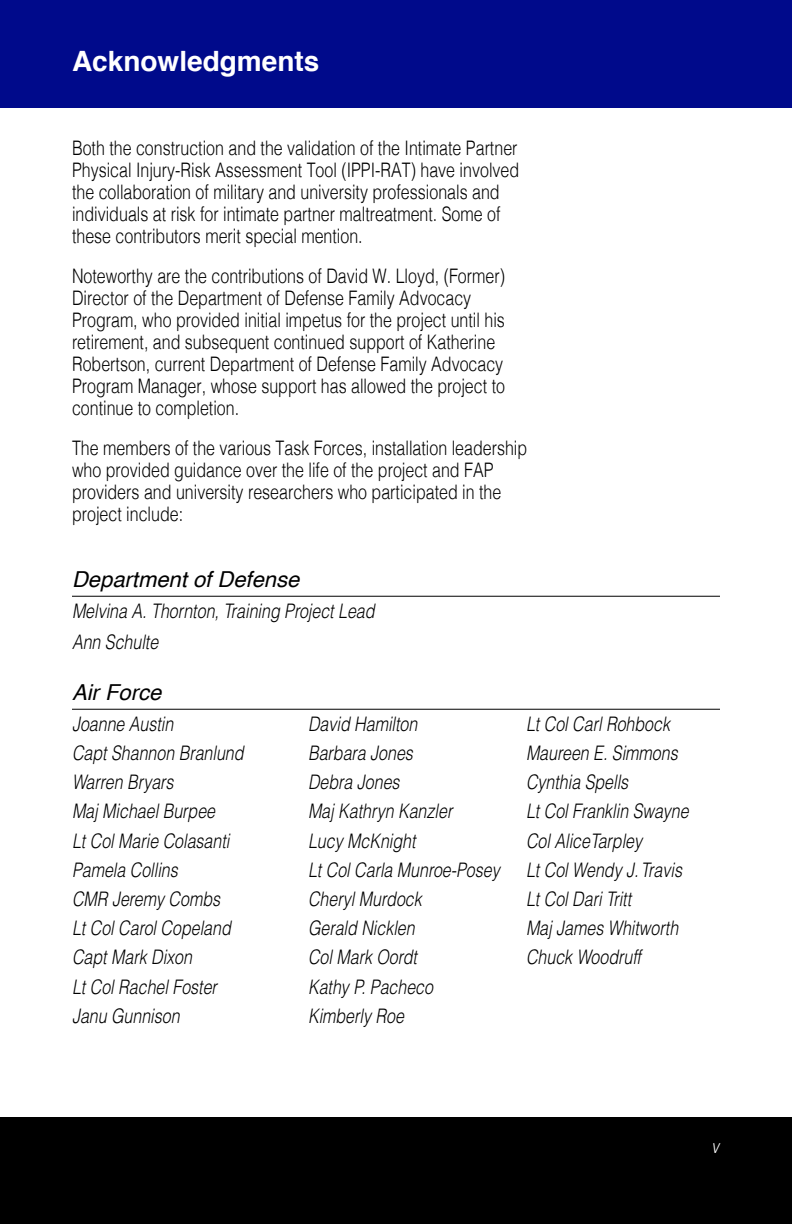
<style>
.page{position:relative;width:792px;height:1224px;background:#fff}
.page>*{position:absolute;margin:0;border:0;box-sizing:border-box;transform-origin:0 0}
.Chapter_Numbers{font:700 28px "Helvetica";color:#fff}
.head_4{font:italic 22px "Helvetica";color:#000}
.body{font:300 20px/22px "Helvetica";color:#000;scale:.8 1}
.members_3column{font:italic 300 20px "Helvetica";color:#000;scale:.8 1}
.members_2column{font:italic 300 20px "Helvetica";color:#000;scale:.8 1}
.t1{font:italic 300 19px "Helvetica";color:#fff;scale:.8 1}
</style>
<div class="page">
<div style="left:0;top:1118px;width:792px;height:106px;background:#000"></div>
<div style="left:0;top:0;width:792px;height:108px;background:#000a8b"></div>
<hr style="left:72px;top:596px;width:648px;height:1px;background:#000">
<hr style="left:72px;top:709px;width:648px;height:1px;background:#000">
<p class="Chapter_Numbers" style="left:72px;top:39px;width:249px">Acknowledgments</p>
<p class="body" style="left:72px;top:136px;width:561px">Both the construction and the validation of the Intimate Partner Physical Injury-Risk Assessment Tool (IPPI-RAT) have involved the collaboration of military and university professionals and individuals at risk for intimate partner maltreatment. Some of these contributors merit special mention.</p>
<p class="body" style="left:72px;top:264px;width:543px">Noteworthy are the contributions of David W. Lloyd, (Former)<br>Director of the Department of Defense Family Advocacy Program, who provided initial impetus for the project until his retirement, and subsequent continued support of Katherine Robertson, current Department of Defense Family Advocacy Program Manager, whose support has allowed the project to continue to completion.</p>
<p class="body" style="left:72px;top:436px;width:571px">The members of the various Task Forces, installation leadership who provided guidance over the life of the project and FAP providers and university researchers who participated in the project include:</p>
<p class="head_4" style="left:72px;top:562px;width:229px">Department of Defense</p>
<p class="members_2column" style="left:72px;top:598px;width:380px">Melvina A. Thornton, Training Project Lead</p>
<p class="members_2column" style="left:72px;top:629px;width:109px">Ann Schulte</p>
<p class="head_4" style="left:72px;top:675px;width:91px">Air Force</p>
<p class="members_3column" style="left:72px;top:711px;width:128px">Joanne Austin</p>
<p class="members_3column" style="left:308px;top:711px;width:138px">David Hamilton</p>
<p class="members_3column" style="left:526px;top:711px;width:182px">Lt Col Carl Rohbock</p>
<p class="members_3column" style="left:72px;top:740px;width:216px">Capt Shannon Branlund</p>
<p class="members_3column" style="left:308px;top:740px;width:133px">Barbara Jones</p>
<p class="members_3column" style="left:526px;top:740px;width:191px">Maureen E. Simmons</p>
<p class="members_3column" style="left:72px;top:770px;width:129px">Warren Bryars</p>
<p class="members_3column" style="left:308px;top:770px;width:116px">Debra Jones</p>
<p class="members_3column" style="left:526px;top:770px;width:129px">Cynthia Spells</p>
<p class="members_3column" style="left:72px;top:799px;width:180px">Maj Michael Burpee</p>
<p class="members_3column" style="left:308px;top:799px;width:182px">Maj Kathryn Kanzler</p>
<p class="members_3column" style="left:526px;top:799px;width:205px">Lt Col Franklin Swayne</p>
<p class="members_3column" style="left:72px;top:828px;width:198px">Lt Col Marie Colasanti</p>
<p class="members_3column" style="left:308px;top:828px;width:136px">Lucy McKnight</p>
<p class="members_3column" style="left:526px;top:828px;width:147px">Col Alice Tarpley</p>
<p class="members_3column" style="left:72px;top:857px;width:134px">Pamela Collins</p>
<p class="members_3column" style="left:308px;top:857px;width:241px">Lt Col Carla Munroe-Posey</p>
<p class="members_3column" style="left:526px;top:857px;width:197px">Lt Col Wendy J. Travis</p>
<p class="members_3column" style="left:72px;top:886px;width:187px">CMR Jeremy Combs</p>
<p class="members_3column" style="left:308px;top:886px;width:144px">Cheryl Murdock</p>
<p class="members_3column" style="left:526px;top:886px;width:133px">Lt Col Dari Tritt</p>
<p class="members_3column" style="left:72px;top:916px;width:200px">Lt Col Carol Copeland</p>
<p class="members_3column" style="left:308px;top:916px;width:135px">Gerald Nicklen</p>
<p class="members_3column" style="left:526px;top:916px;width:192px">Maj James Whitworth</p>
<p class="members_3column" style="left:72px;top:945px;width:152px">Capt Mark Dixon</p>
<p class="members_3column" style="left:308px;top:945px;width:138px">Col Mark Oordt</p>
<p class="members_3column" style="left:526px;top:945px;width:145px">Chuck Woodruff</p>
<p class="members_3column" style="left:72px;top:974px;width:183px">Lt Col Rachel Foster</p>
<p class="members_3column" style="left:308px;top:974px;width:158px">Kathy P. Pacheco</p>
<p class="members_3column" style="left:72px;top:1003px;width:136px">Janu Gunnison</p>
<p class="members_3column" style="left:308px;top:1003px;width:122px">Kimberly Roe</p>
<p class="t1" style="left:712px;top:1135px;width:11px">v</p>
</div>
